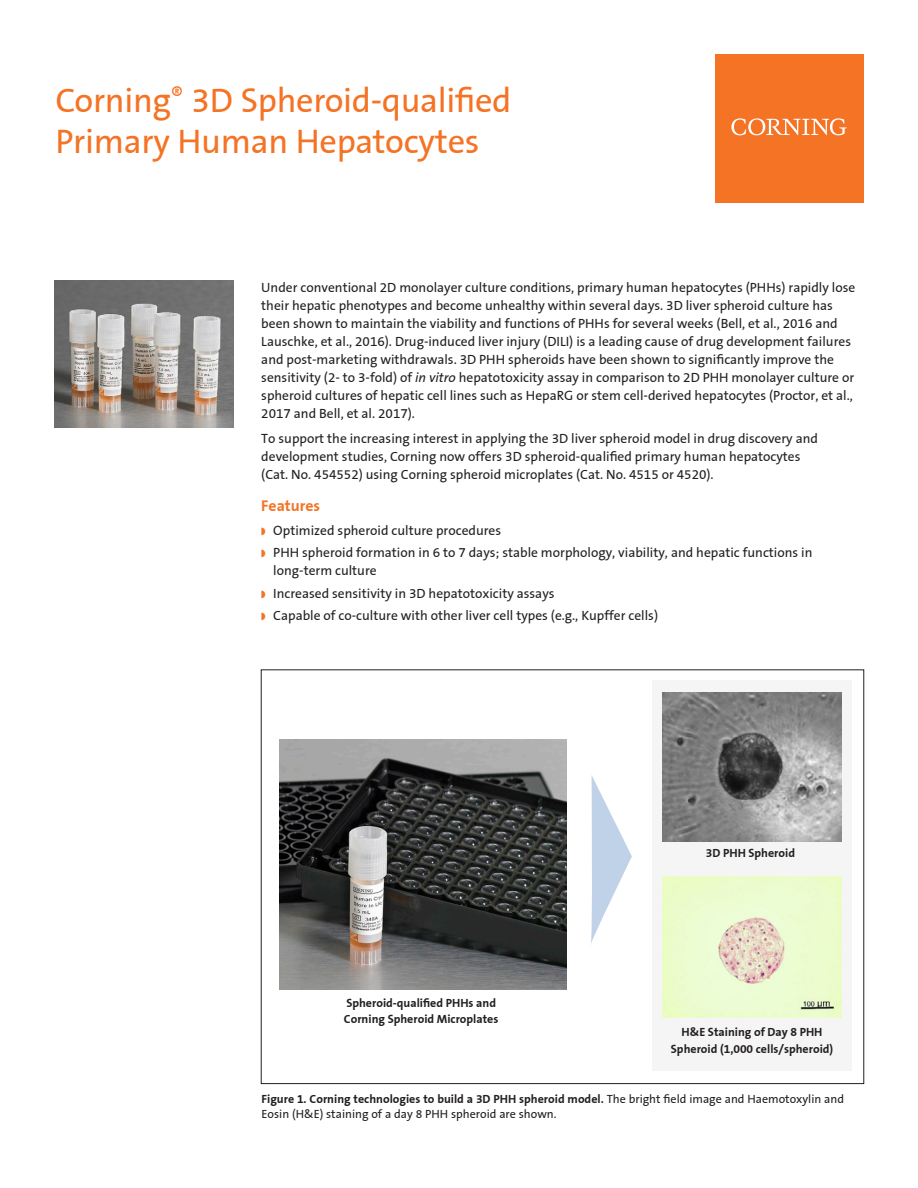
<style>
.page{position:relative;width:918px;height:1188px;background:#fff}
.page>*{position:absolute;margin:0;border:0;box-sizing:border-box;transform-origin:0 0}
.t1{font:34.5px/40.5px "Corning Sans";letter-spacing:-.01em;color:#f47325}
.A_Head{font:700 15.75px "Corning Sans";color:#f47325}
.Body{font:13.5px/18px "Corning Sans";color:#231f20}
.t2{font:12px/15px "Corning Sans";color:#231f20}
.Caption_bold_centere{font:700 12px/16.5px "Corning Sans";color:#231f20}
.s1{font-style:italic}
.s2{color:#f47325}
.s3{font-weight:700}
</style>
<div class="page">
<img style="left:279px;top:740px;width:287px;height:249px">
<div style="left:652px;top:680px;width:200px;height:391px;background:#f5f5f6"></div>
<div style="left:716px;top:54px;width:148px;height:148px;background:#f47325"></div>
<svg style="left:731px;top:118px;width:116px;height:17px"></svg>
<svg style="left:590px;top:775px;width:42px;height:171px"></svg>
<img style="left:54px;top:281px;width:179px;height:146px">
<img style="left:662px;top:693px;width:180px;height:148px">
<img style="left:662px;top:877px;width:179px;height:141px">
<p class="t1" style="left:56px;top:81px;width:458px">Corning<sup>®</sup> 3D Spheroid-qualified<br>Primary Human Hepatocytes</p>
<p class="Body" style="left:261px;top:278px;width:596px">Under conventional 2D monolayer culture conditions, primary human hepatocytes (PHHs) rapidly lose their hepatic phenotypes and become unhealthy within several days. 3D liver spheroid culture has been shown to maintain the viability and functions of PHHs for several weeks (Bell, et al., 2016 and Lauschke, et al., 2016). Drug-induced liver injury (DILI) is a leading cause of drug development failures and post-marketing withdrawals. 3D PHH spheroids have been shown to significantly improve the sensitivity (2- to 3-fold) of <span class="s1">in vitro</span> hepatotoxicity assay in comparison to 2D PHH monolayer culture or spheroid cultures of hepatic cell lines such as HepaRG or stem cell-derived hepatocytes (Proctor, et al., 2017 and Bell, et al. 2017).</p>
<p class="Body" style="left:261px;top:430px;width:558px">To support the increasing interest in applying the 3D liver spheroid model in drug discovery and development studies, Corning now offers 3D spheroid-qualified primary human hepatocytes (Cat. No. 454552) using Corning spheroid microplates (Cat. No. 4515 or 4520).</p>
<p class="A_Head" style="left:261px;top:496px;width:60px">Features</p>
<p class="Body" style="left:261px;top:521px;width:241px"><span class="s2">◗</span> Optimized spheroid culture procedures</p>
<p class="Body" style="left:273px;top:544px;width:541px;text-indent:-12px"><span class="s2">◗</span> PHH spheroid formation in 6 to 7 days; stable morphology, viability, and hepatic functions in long-term culture</p>
<p class="Body" style="left:261px;top:584px;width:295px"><span class="s2">◗</span> Increased sensitivity in 3D hepatotoxicity assays</p>
<p class="Body" style="left:261px;top:607px;width:398px"><span class="s2">◗</span> Capable of co-culture with other liver cell types (e.g., Kupffer cells)</p>
<p class="Caption_bold_centere" style="left:344px;top:995px;width:156px">Spheroid-qualified PHHs and<br>Corning Spheroid Microplates</p>
<p class="Caption_bold_centere" style="left:706px;top:845px;width:91px">3D PHH Spheroid</p>
<p class="Caption_bold_centere" style="left:671px;top:1024px;width:164px;text-align:center">H&amp;E Staining of Day 8 PHH<br>Spheroid (1,000 cells/spheroid)</p>
<p class="t2" style="left:262px;top:1092px;width:584px"><span class="s3">Figure 1. Corning technologies to build a 3D PHH spheroid model.</span> The bright field image and Haemotoxylin and<br>Eosin (H&amp;E) staining of a day 8 PHH spheroid are shown.</p>
</div>
